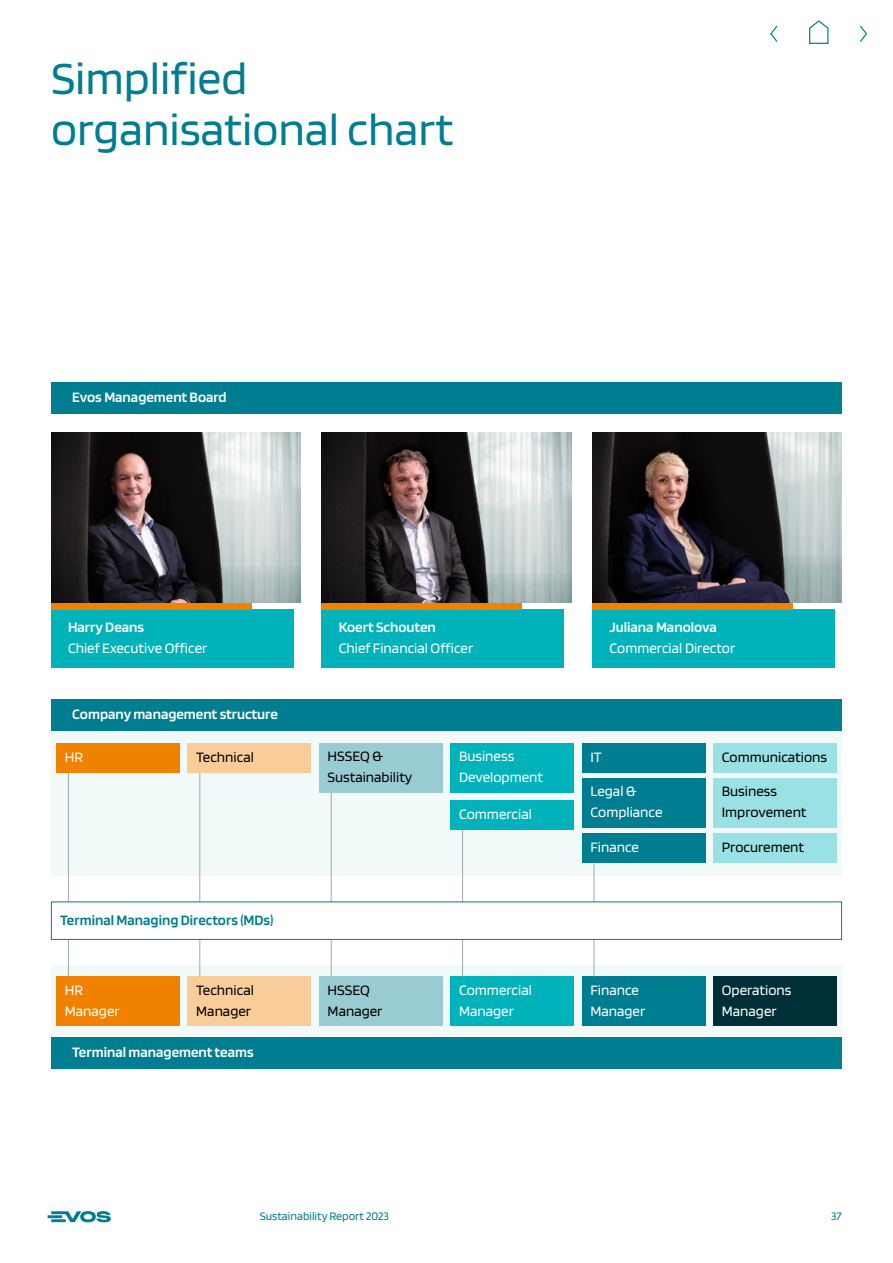
<style>
.page{position:relative;width:893px;height:1263px;background:#fff}
.page>*{position:absolute;margin:0;border:0;box-sizing:border-box;transform-origin:0 0}
.t1{font:48px/51px "Blinker";color:#007e91}
.t2{font:15px/21px "Blinker";color:#fff}
.t3{font:600 15px "Blinker";color:#fff}
.t4{font:15px/21px "Blinker";color:#000}
.t5{font:600 15px "Blinker";color:#007e91}
.t6{font:12px "Blinker";color:#007e91}
</style>
<div class="page">
<div style="left:51px;top:965px;width:791px;height:72px;background:#f2f9f9"></div>
<div style="left:51px;top:1037px;width:791px;height:32px;background:#007e91"></div>
<div style="left:188px;top:977px;width:123px;height:49px;background:#f9cd99"></div>
<div style="left:450px;top:977px;width:124px;height:49px;background:#00b3bb"></div>
<div style="left:713px;top:977px;width:124px;height:49px;background:#002f38"></div>
<div style="left:319px;top:977px;width:123px;height:49px;background:#99cbd3"></div>
<div style="left:56px;top:977px;width:124px;height:49px;background:#f08200"></div>
<div style="left:582px;top:977px;width:123px;height:49px;background:#007e91"></div>
<div style="left:51px;top:731px;width:791px;height:144px;background:#f2f9f9"></div>
<div style="left:51px;top:699px;width:791px;height:32px;background:#007e91"></div>
<div style="left:319px;top:743px;width:123px;height:50px;background:#99cbd3"></div>
<div style="left:56px;top:743px;width:124px;height:30px;background:#f08200"></div>
<div style="left:582px;top:778px;width:123px;height:50px;background:#007e91"></div>
<div style="left:582px;top:833px;width:123px;height:30px;background:#007e91"></div>
<div style="left:582px;top:743px;width:123px;height:30px;background:#007e91"></div>
<div style="left:188px;top:743px;width:123px;height:30px;background:#f9cd99"></div>
<div style="left:450px;top:743px;width:124px;height:50px;background:#00b3bb"></div>
<div style="left:450px;top:800px;width:124px;height:30px;background:#00b3bb"></div>
<div style="left:713px;top:778px;width:124px;height:50px;background:#99e1e4"></div>
<div style="left:713px;top:743px;width:124px;height:30px;background:#99e1e4"></div>
<div style="left:713px;top:833px;width:124px;height:30px;background:#99e1e4"></div>
<hr style="left:68px;top:773px;width:1px;height:204px;background:#99acaf">
<hr style="left:199px;top:773px;width:1px;height:204px;background:#99acaf">
<hr style="left:331px;top:793px;width:1px;height:184px;background:#99acaf">
<hr style="left:462px;top:830px;width:1px;height:147px;background:#99acaf">
<hr style="left:594px;top:863px;width:1px;height:114px;background:#99acaf">
<div style="left:51px;top:902px;width:791px;height:37px;background:#fff"></div>
<div style="left:51px;top:901px;width:791px;height:39px;border:1px solid #007e91"></div>
<div style="left:51px;top:383px;width:791px;height:31px;background:#007e91"></div>
<svg style="left:48px;top:1211px;width:63px;height:11px"></svg>
<svg style="left:770px;top:25px;width:8px;height:17px"></svg>
<svg style="left:860px;top:25px;width:7px;height:17px"></svg>
<svg style="left:809px;top:20px;width:20px;height:24px"></svg>
<div style="left:592px;top:609px;width:243px;height:59px;background:#00b3bb"></div>
<div style="left:592px;top:603px;width:201px;height:6px;background:#f08200"></div>
<img style="left:592px;top:433px;width:250px;height:170px">
<div style="left:322px;top:609px;width:242px;height:59px;background:#00b3bb"></div>
<div style="left:322px;top:603px;width:200px;height:6px;background:#f08200"></div>
<img style="left:322px;top:433px;width:249px;height:170px">
<div style="left:51px;top:609px;width:242px;height:59px;background:#00b3bb"></div>
<div style="left:51px;top:603px;width:200px;height:6px;background:#f08200"></div>
<img style="left:51px;top:433px;width:249px;height:170px">
<h1 class="t1" style="left:51px;top:54px;width:404px">Simplified organisational chart</h1>
<p class="t3" style="left:72px;top:390px;width:156px">Evos Management Board</p>
<p class="t3" style="left:68px;top:619px;width:78px">Harry Deans</p>
<p class="t2" style="left:68px;top:638px;width:141px">Chief Executive Officer</p>
<p class="t3" style="left:72px;top:707px;width:207px">Company management structure</p>
<p class="t3" style="left:339px;top:619px;width:99px">Koert Schouten</p>
<p class="t2" style="left:339px;top:638px;width:136px">Chief Financial Officer</p>
<p class="t3" style="left:609px;top:619px;width:109px">Juliana Manolova</p>
<p class="t2" style="left:609px;top:638px;width:127px">Commercial Director</p>
<p class="t2" style="left:65px;top:747px;width:20px">HR</p>
<p class="t4" style="left:196px;top:747px;width:59px">Technical</p>
<p class="t2" style="left:459px;top:746px;width:57px">Business</p>
<p class="t2" style="left:590px;top:747px;width:13px">IT</p>
<p class="t2" style="left:459px;top:767px;width:85px">Development</p>
<p class="t2" style="left:459px;top:803px;width:74px">Commercial</p>
<p class="t4" style="left:328px;top:746px;width:86px">HSSEQ &amp;<br>Sustainability</p>
<p class="t2" style="left:590px;top:781px;width:74px">Legal &amp;<br>Compliance</p>
<p class="t2" style="left:590px;top:837px;width:50px">Finance</p>
<p class="t4" style="left:722px;top:747px;width:107px">Communications</p>
<p class="t4" style="left:722px;top:781px;width:86px">Business<br>Improvement</p>
<p class="t4" style="left:722px;top:837px;width:84px">Procurement</p>
<p class="t5" style="left:60px;top:912px;width:215px">Terminal Managing Directors (MDs)</p>
<p class="t2" style="left:65px;top:979px;width:56px">HR<br>Manager</p>
<p class="t2" style="left:590px;top:979px;width:56px">Finance<br>Manager</p>
<p class="t4" style="left:196px;top:979px;width:59px">Technical<br>Manager</p>
<p class="t2" style="left:459px;top:979px;width:74px">Commercial<br>Manager</p>
<p class="t2" style="left:722px;top:979px;width:71px">Operations<br>Manager</p>
<p class="t4" style="left:328px;top:979px;width:56px">HSSEQ<br>Manager</p>
<p class="t3" style="left:72px;top:1045px;width:183px">Terminal management teams</p>
<p class="t6" style="left:260px;top:1210px;width:131px">Sustainability Report 2023</p>
<p class="t6" style="left:831px;top:1210px;width:12px">37</p>
</div>
